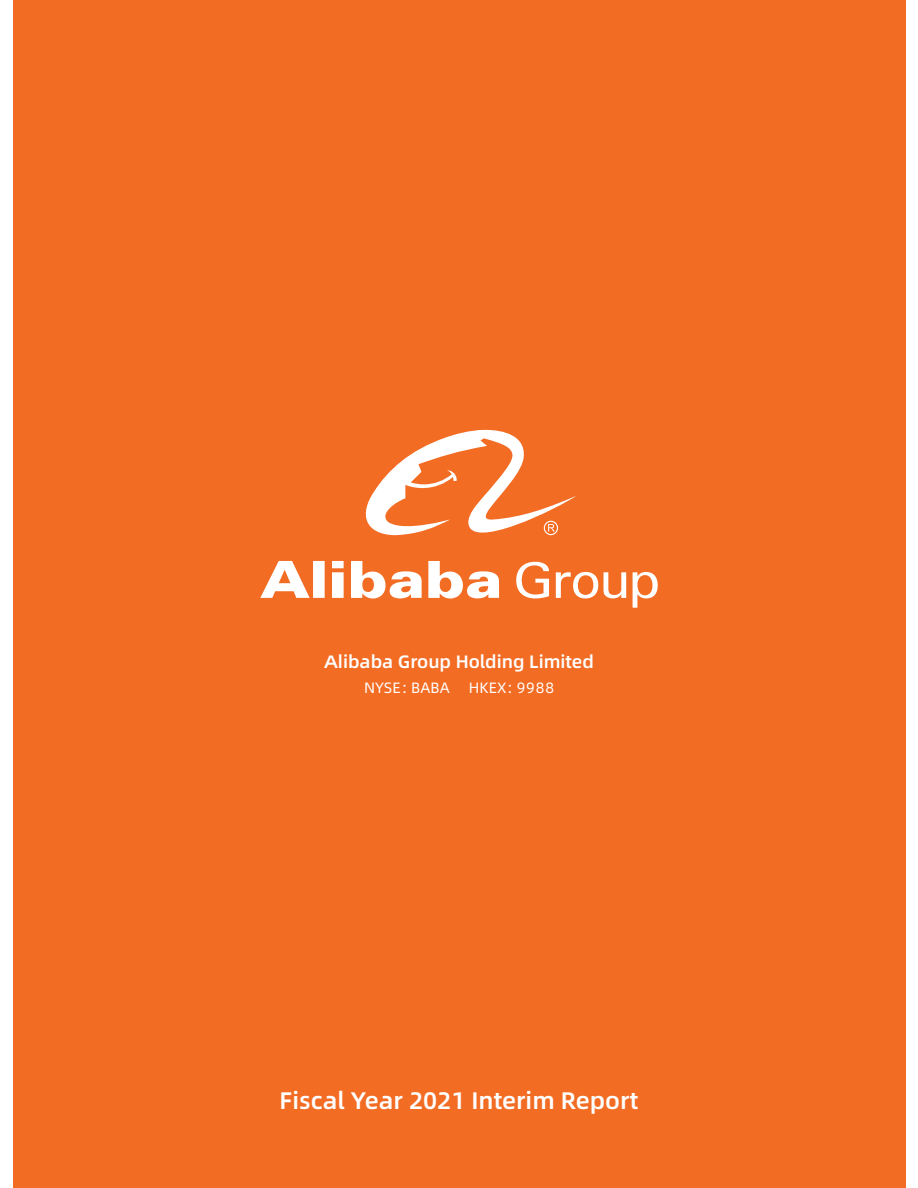
<style>
.page{position:relative;width:918px;height:1188px;background:#fff}
.page>*{position:absolute;margin:0;border:0;box-sizing:border-box;transform-origin:0 0}
.t1{font:500 24px "Alibaba Sans";color:#fff}
.t2{font:500 18px "Alibaba Sans";color:#fff}
.t3{font:15px "Alibaba Sans";color:#fff}
.t4{font:15px "Alibaba Sans";letter-spacing:.03em;color:#fff}
</style>
<div class="page">
<div style="left:13px;top:0;width:892px;height:1188px;background:#f36c23"></div>
<svg style="left:260px;top:430px;width:398px;height:178px"></svg>
<p class="t2" style="left:324px;top:654px;width:271px">Alibaba Group Holding Limited</p>
<p class="t3" style="left:364px;top:679px;width:87px">NYSE: BABA</p>
<p class="t4" style="left:469px;top:679px;width:87px">HKEX: 9988</p>
<p class="t1" style="left:280px;top:1091px;width:360px">Fiscal Year 2021 Interim Report</p>
</div>
